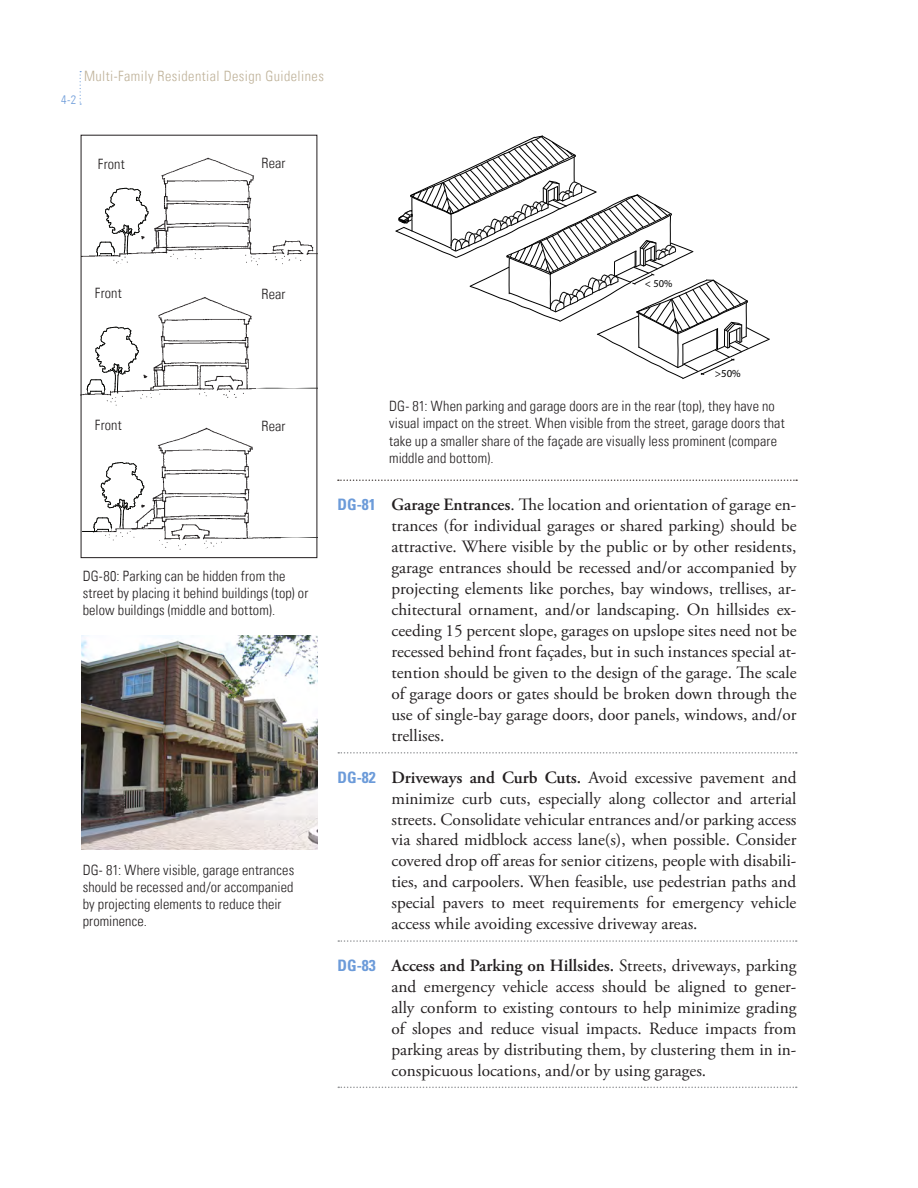
<style>
.page{position:relative;width:918px;height:1188px;background:#fff}
.page>*{position:absolute;margin:0;border:0;box-sizing:border-box;transform-origin:0 0}
.Design_Guidelines{font:17.25px/21px "Adobe Garamond Pro";color:#231f20;text-align:justify}
.Photo_Caption{font:300 condensed 14.25px/17.1px "Univers LT Std";letter-spacing:.01em;color:#231f20}
.Page_Footer-L{font:300 condensed 14.25px "Univers LT Std";letter-spacing:.03em;color:#bfb299}
.Page_Footer-L-2{font:300 condensed 12.3px "Univers LT Std";color:#6c9bd9}
.t1{font:10.8px "Myriad Pro";color:#000}
.t2{font:10.5px "Myriad Pro";color:#000}
.s1{font-family:"Univers LT Std";font-weight:700;font-stretch:condensed;font-size:15.75px;color:#6c9bd9}
.s2{font-weight:600}
</style>
<div class="page">
<svg style="left:80px;top:71px;width:1px;height:34px"></svg>
<svg style="left:395px;top:136px;width:375px;height:243px"></svg>
<svg style="left:338px;top:479px;width:459px;height:2px"></svg>
<img style="left:81px;top:297px;width:236px;height:262px">
<svg style="left:87px;top:326px;width:52px;height:69px"></svg>
<svg style="left:259px;top:537px;width:56px;height:1px"></svg>
<svg style="left:255px;top:388px;width:60px;height:1px"></svg>
<svg style="left:83px;top:462px;width:62px;height:70px"></svg>
<img style="left:83px;top:148px;width:235px;height:124px">
<svg style="left:96px;top:187px;width:53px;height:69px"></svg>
<img style="left:81px;top:636px;width:237px;height:214px">
<svg style="left:338px;top:752px;width:459px;height:2px"></svg>
<svg style="left:338px;top:940px;width:459px;height:2px"></svg>
<svg style="left:338px;top:1087px;width:459px;height:1px"></svg>
<p class="Page_Footer-L-2" style="left:61px;top:92px;width:17px">4-2</p>
<p class="Page_Footer-L" style="left:84px;top:67px;width:241px">Multi-Family Residential Design Guidelines</p>
<p class="Photo_Caption" style="left:98px;top:156px;width:28px">Front</p>
<p class="Photo_Caption" style="left:261px;top:155px;width:26px">Rear</p>
<p class="Photo_Caption" style="left:95px;top:285px;width:28px">Front</p>
<p class="Photo_Caption" style="left:95px;top:416px;width:28px">Front</p>
<p class="Photo_Caption" style="left:261px;top:285px;width:26px">Rear</p>
<p class="Photo_Caption" style="left:261px;top:417px;width:26px">Rear</p>
<p class="Photo_Caption" style="left:83px;top:568px;width:227px">DG-80: Parking can be hidden from the street by placing it behind buildings (top) or below buildings (middle and bottom).</p>
<p class="Photo_Caption" style="left:83px;top:861px;width:213px">DG- 81: Where visible, garage entrances should be recessed and/or accompanied by projecting elements to reduce their prominence.</p>
<p class="t2" style="left:645px;top:277px;width:29px">&lt; 50%</p>
<p class="t1" style="left:715px;top:367px;width:28px">&gt;50%</p>
<p class="Photo_Caption" style="left:389px;top:398px;width:397px">DG- 81: When parking and garage doors are in the rear (top), they have no visual impact on the street. When visible from the street, garage doors that take up a smaller share of the façade are visually less prominent (compare middle and bottom).</p>
<p class="Design_Guidelines" style="left:392px;top:495px;width:407px;text-indent:-54px"><span class="s1">DG-81</span> <span class="s2">Garage Entrances</span>. The location and orientation of garage en&shy;trances (for individual garages or shared parking) should be attractive. Where visible by the public or by other residents, garage entrances should be recessed and/or accompanied by projecting elements like porches, bay windows, trellises, ar&shy;chitectural ornament, and/or landscaping. On hillsides ex&shy;ceeding 15 percent slope, garages on upslope sites need not be recessed behind front façades, but in such instances special at&shy;tention should be given to the design of the garage. The scale of garage doors or gates should be broken down through the use of single-bay garage doors, door panels, windows, and/or trellises.</p>
<p class="Design_Guidelines" style="left:392px;top:767px;width:407px;text-indent:-54px"><span class="s1">DG-82</span> <span class="s2">Driveways and Curb Cuts.</span> Avoid excessive pavement and minimize curb cuts, especially along collector and arterial streets. Consolidate vehicular entrances and/or parking access via shared midblock access lane(s), when possible. Consider covered drop off areas for senior citizens, people with disabili&shy;ties, and carpoolers. When feasible, use pedestrian paths and special pavers to meet requirements for emergency vehicle access while avoiding excessive driveway areas.</p>
<p class="Design_Guidelines" style="left:392px;top:955px;width:407px;text-indent:-54px"><span class="s1">DG-83</span> <span class="s2">Access and Parking on Hillsides.</span> Streets, driveways, parking and emergency vehicle access should be aligned to gener&shy;ally conform to existing contours to help minimize grading of slopes and reduce visual impacts. Reduce impacts from parking areas by distributing them, by clustering them in in&shy;conspicuous locations, and/or by using garages.</p>
</div>
